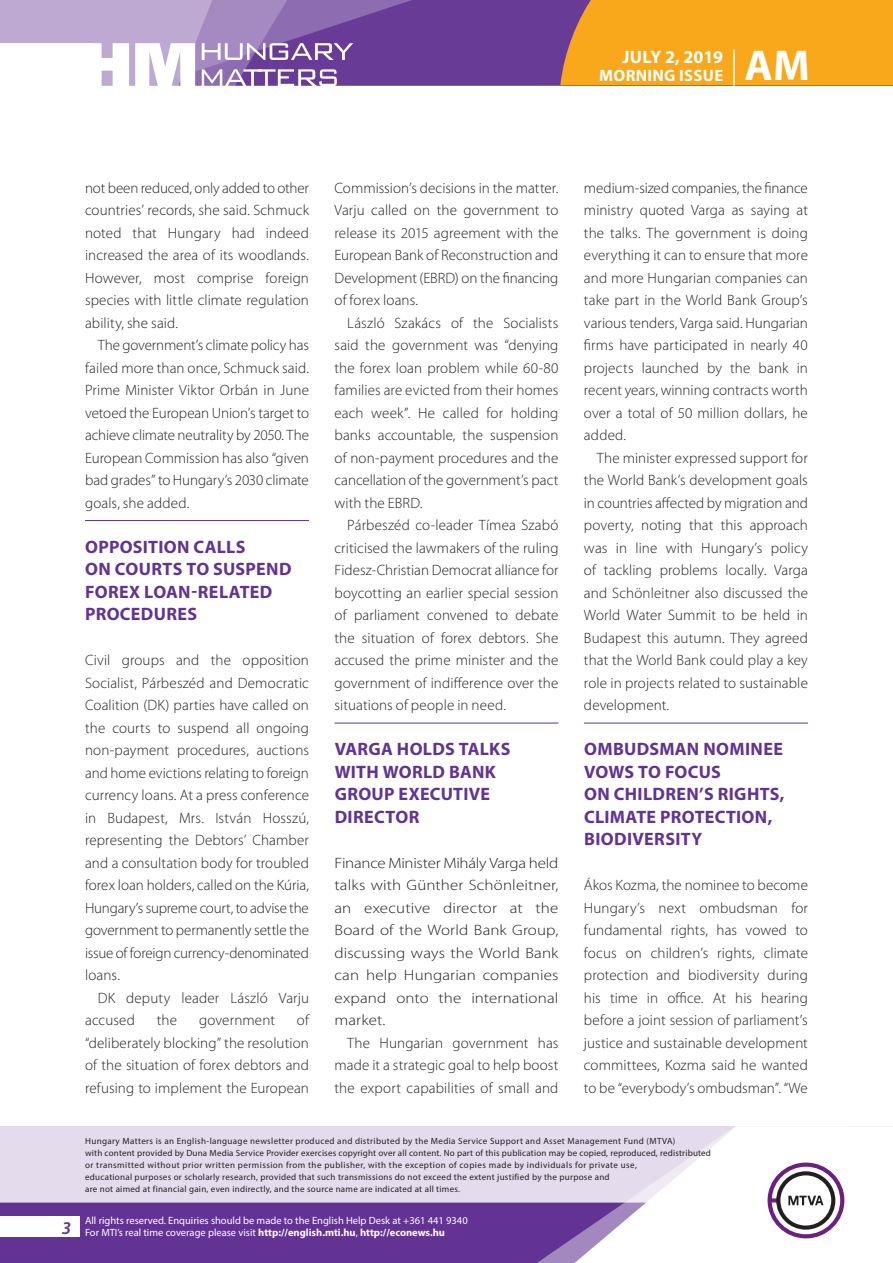
<style>
.page{position:relative;width:893px;height:1263px;background:#fff}
.page>*{position:absolute;margin:0;border:0;box-sizing:border-box;transform-origin:0 0}
.t1{font:700 43.35px "Myriad Pro";color:#fff}
._01_cimsor{font:700 18px/22.5px "Myriad Pro";letter-spacing:.015em;color:#623393}
.t2{font:700 18px "Myriad Pro";color:#fff}
.t3{font:italic 600 18px "Myriad Pro";color:#623393}
.t4{font:700 16.5px "Myriad Pro";letter-spacing:.02em;color:#fff}
._03_kenyer_szöveg-2{font:300 15px/22.5px "Myriad Pro";letter-spacing:.005em;color:#231f20;text-align:justify}
._03_kenyer_szöveg-1{font:300 15px/22.5px "Myriad Pro";letter-spacing:.005em;color:#231f20;text-align:justify}
._03_kenyer_szöveg-1-2{font:300 15px/22.5px "Myriad Pro";letter-spacing:.005em;color:#231f20;text-align:justify;scale:1.13 1}
.t5{font:10.5px/12px "Myriad Pro";color:#fff}
.t6{font:9px/12px "Myriad Pro";letter-spacing:.03em;color:#231f20}
.s1{font-weight:700}
</style>
<div class="page">
<div style="left:0;top:1126px;width:893px;height:137px;background:#e4dcec"></div>
<div style="left:0;top:1202px;width:506px;height:61px;background:#623393"></div>
<svg style="left:506px;top:1202px;width:69px;height:61px;background:#6b3e99"></svg>
<svg style="left:575px;top:1126px;width:318px;height:137px"></svg>
<div style="left:0;top:1216px;width:79px;height:20px;background:#fff"></div>
<div style="left:0;top:0;width:893px;height:85px;background:#683b97"></div>
<div style="left:560px;top:0;width:333px;height:85px;background:#f9a71b"></div>
<hr style="left:733px;top:49px;width:2px;height:37px;background:#fff">
<svg style="left:0;top:0;width:479px;height:86px"></svg>
<hr style="left:85px;top:520px;width:224px;height:1px;background:#623393">
<hr style="left:334px;top:723px;width:224px;height:1px;background:#623393">
<hr style="left:584px;top:723px;width:224px;height:1px;background:#623393">
<p class="t2" style="left:622px;top:45px;width:103px">JULY 2, 2019</p>
<p class="t4" style="left:599px;top:65px;width:125px">MORNING ISSUE</p>
<h1 class="t1" style="left:745px;top:37px;width:67px">AM</h1>
<p class="_03_kenyer_szöveg-2" style="left:85px;top:176px;width:225px">not been reduced, only added to other countries’ records, she said. Schmuck noted that Hungary had indeed increased the area of its woodlands.<br>However, most comprise foreign species with little climate regulation ability, she said.</p>
<p class="_03_kenyer_szöveg-2" style="left:85px;top:334px;width:225px;text-indent:13px">The government’s climate policy has failed more than once, Schmuck said.<br>Prime Minister Viktor Orbán in June vetoed the European Union’s target to achieve climate neutrality by 2050. The European Commission has also “given bad grades” to Hungary’s 2030 climate goals, she added.</p>
<p class="_01_cimsor" style="left:85px;top:535px;width:208px">OPPOSITION CALLS<br>ON COURTS TO SUSPEND<br>FOREX LOAN-RELATED<br>PROCEDURES</p>
<p class="_03_kenyer_szöveg-1" style="left:85px;top:649px;width:225px">Civil groups and the opposition Socialist, Párbeszéd and Democratic Coalition (DK) parties have called on the courts to suspend all ongoing non-payment procedures, auctions and home evictions relating to foreign currency loans. At a press conference in Budapest, Mrs. István Hosszú, representing the Debtors’ Chamber and a consultation body for troubled forex loan holders, called on the Kúria, Hungary’s supreme court, to advise the government to permanently settle the issue of foreign currency-denominated loans.</p>
<p class="_03_kenyer_szöveg-2" style="left:85px;top:986px;width:225px;text-indent:13px">DK deputy leader László Varju accused</p>
<p class="_03_kenyer_szöveg-2" style="left:85px;top:1009px;width:225px;text-indent:212px">of “deliberately blocking” the resolution of the situation of forex debtors and refusing to implement the European</p>
<p class="_03_kenyer_szöveg-2" style="left:157px;top:1009px;width:22px">the</p>
<p class="_03_kenyer_szöveg-2" style="left:199px;top:1009px;width:77px">government</p>
<p class="_03_kenyer_szöveg-2" style="left:334px;top:176px;width:225px">Commission’s decisions in the matter.<br>Varju called on the government to release its 2015 agreement with the European Bank of Reconstruction and Development (EBRD) on the financing of forex loans.</p>
<p class="_03_kenyer_szöveg-2" style="left:334px;top:311px;width:225px;text-indent:13px">László Szakács of the Socialists said the government was “denying the forex loan problem while 60-80 families are evicted from their homes each week”. He called for holding banks accountable, the suspension of non-payment procedures and the cancellation of the government’s pact with the EBRD.</p>
<p class="_03_kenyer_szöveg-2" style="left:334px;top:514px;width:225px;text-indent:13px">Párbeszéd co-leader Tímea Szabó criticised the lawmakers of the ruling Fidesz-Christian Democrat alliance for boycotting an earlier special session of parliament convened to debate the situation of forex debtors. She accused the prime minister and the government of indifference over the situations of people in need.</p>
<p class="_01_cimsor" style="left:335px;top:737px;width:177px">VARGA HOLDS TALKS<br>WITH WORLD BANK<br>GROUP EXECUTIVE<br>DIRECTOR</p>
<p class="_03_kenyer_szöveg-1-2" style="left:334px;top:851px;width:200px">Finance Minister Mihály Varga held talks with Günther Schönleitner, an executive director at the Board of the World Bank Group, discussing ways the World Bank can help Hungarian companies expand onto the international market.</p>
<p class="_03_kenyer_szöveg-2" style="left:334px;top:1031px;width:225px;text-indent:13px">The Hungarian government has made it a strategic goal to help boost the export capabilities of small and</p>
<p class="_03_kenyer_szöveg-2" style="left:584px;top:176px;width:225px">medium-sized companies, the finance ministry quoted Varga as saying at the talks. The government is doing everything it can to ensure that more and more Hungarian companies can take part in the World Bank Group’s various tenders, Varga said. Hungarian firms have participated in nearly 40 projects launched by the bank in recent years, winning contracts worth over a total of 50 million dollars, he added.</p>
<p class="_03_kenyer_szöveg-2" style="left:584px;top:446px;width:225px;text-indent:13px">The minister expressed support for the World Bank’s development goals in countries affected by migration and poverty, noting that this approach was in line with Hungary’s policy of tackling problems locally. Varga and Schönleitner also discussed the World Water Summit to be held in Budapest this autumn. They agreed that the World Bank could play a key role in projects related to sustainable development.</p>
<p class="_01_cimsor" style="left:584px;top:737px;width:202px">OMBUDSMAN NOMINEE<br>VOWS TO FOCUS<br>ON CHILDREN’S RIGHTS,<br>CLIMATE PROTECTION,<br>BIODIVERSITY</p>
<p class="_03_kenyer_szöveg-1" style="left:584px;top:874px;width:225px">Ákos Kozma, the nominee to become Hungary’s next ombudsman for fundamental rights, has vowed to focus on children’s rights, climate protection and biodiversity during his time in office. At his hearing before a joint session of parliament’s justice and sustainable development committees, Kozma said he wanted to be “everybody’s ombudsman”. “We</p>
<p class="t3" style="left:62px;top:1217px;width:11px">3</p>
<p class="t6" style="left:85px;top:1134px;width:627px">Hungary Matters is an English-language newsletter produced and distributed by the Media Service Support and Asset Management Fund (MTVA)<br>with content provided by Duna Media Service Provider exercises copyright over all content. No part of this publication may be copied, reproduced, redistributed or transmitted without prior written permission from the publisher, with the exception of copies made by individuals for private use,<br>educational purposes or scholarly research, provided that such transmissions do not exceed the extent justified by the purpose and<br>are not aimed at financial gain, even indirectly, and the source name are indicated at all times.</p>
<p class="t5" style="left:85px;top:1214px;width:384px">All rights reserved. Enquiries should be made to the English Help Desk at +361 441 9340<br>For MTI’s real time coverage please visit <span class="s1">http://english.mti.hu</span>, <span class="s1">http://econews.hu</span></p>
</div>
